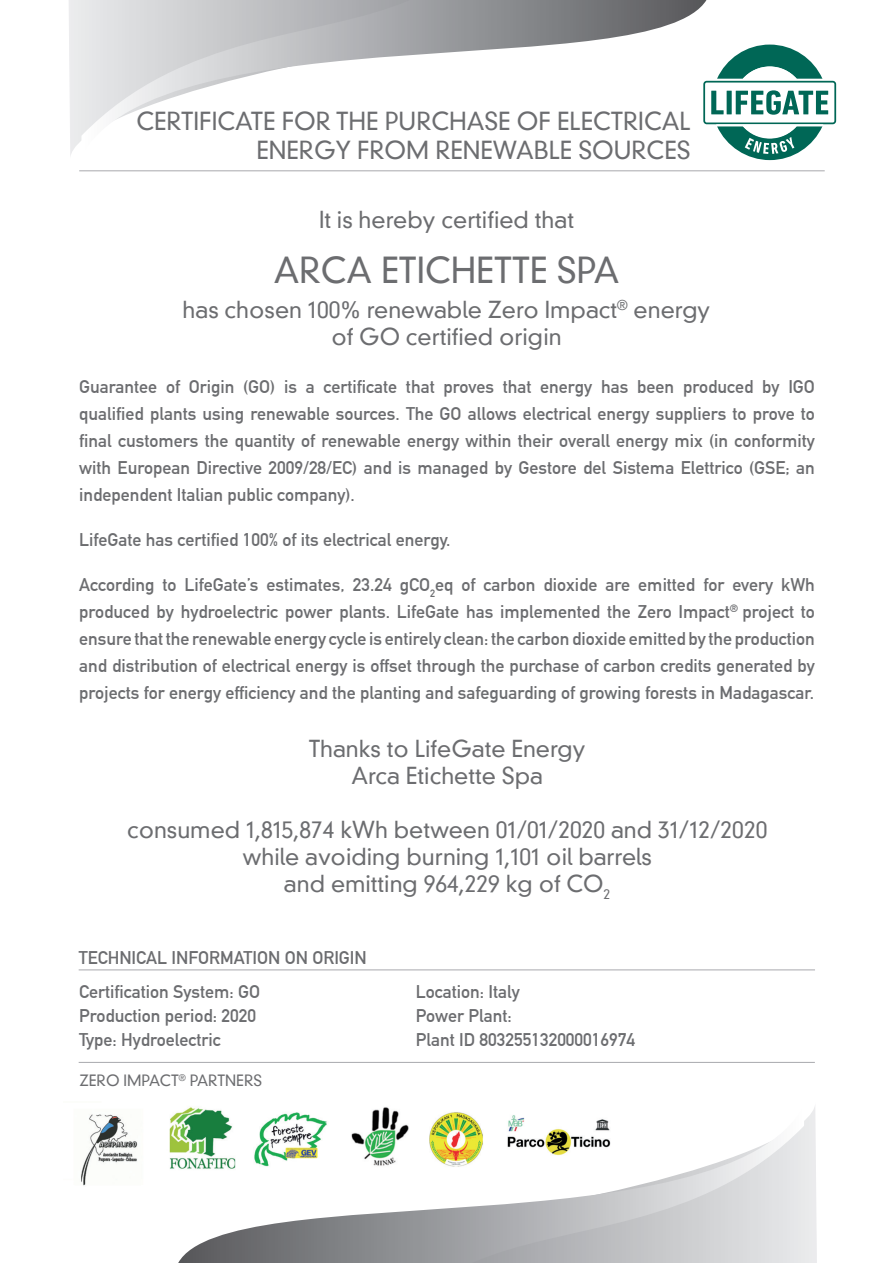
<style>
.page{position:relative;width:893px;height:1263px;background:#fff}
.page>*{position:absolute;margin:0;border:0;box-sizing:border-box;transform-origin:0 0}
.t1{font:300 34.5px "DIN Neuzeit Grotesk";color:#6c6d70}
.t2{font:300 23.85px/28.7px "DIN Neuzeit Grotesk";color:#6c6d70;text-align:right}
.t3{font:300 22.5px/27px "DIN Neuzeit Grotesk";color:#6c6d70;text-align:center}
.t4{font:18px/27px "DIN Mittelschrift";color:#6c6d70;text-align:justify}
.t5{font:300 15px "DIN Neuzeit Grotesk";color:#6c6d70}
</style>
<div class="page">
<hr style="left:79px;top:969px;width:736px;height:1px;background:#a8a9ad">
<hr style="left:79px;top:170px;width:746px;height:1px;background:#a8a9ad">
<svg style="left:69px;top:0;width:12px;height:156px;background:#ececed"></svg>
<svg style="left:81px;top:0;width:625px;height:140px"></svg>
<svg style="left:804px;top:1107px;width:13px;height:156px;background:#ececed"></svg>
<svg style="left:178px;top:1126px;width:626px;height:137px"></svg>
<hr style="left:79px;top:1062px;width:736px;height:1px;background:#a8a9ad">
<img style="left:81px;top:1107px;width:546px;height:79px">
<svg style="left:703px;top:45px;width:133px;height:115px"></svg>
<h2 class="t2" style="left:136px;top:107px;width:556px">CERTIFICATE FOR THE PURCHASE OF ELECTRICAL<br>ENERGY FROM RENEWABLE SOURCES</h2>
<p class="t3" style="left:319px;top:207px;width:256px">It is hereby certified that</p>
<h1 class="t1" style="left:274px;top:250px;width:347px">ARCA ETICHETTE SPA</h1>
<p class="t3" style="left:183px;top:296px;width:529px">has chosen 100% renewable Zero Impact<sup>®</sup> energy of GO certified origin</p>
<p class="t4" style="left:79px;top:373px;width:737px">Guarantee of Origin (GO) is a certificate that proves that energy has been produced by IGO qualified plants using renewable sources. The GO allows electrical energy suppliers to prove to final customers the quantity of renewable energy within their overall energy mix (in conformity with European Directive 2009/28/EC) and is managed by Gestore del Sistema Elettrico (GSE; an independent Italian public company).</p>
<p class="t4" style="left:79px;top:526px;width:373px">LifeGate has certified 100% of its electrical energy.</p>
<p class="t4" style="left:79px;top:571px;width:737px">According to LifeGate’s estimates, 23.24 gCO<sub>2</sub>eq of carbon dioxide are emitted for every kWh produced by hydroelectric power plants. LifeGate has implemented the Zero Impact<sup>®</sup> project to ensure that the renewable energy cycle is entirely clean: the carbon dioxide emitted by the production and distribution of electrical energy is offset through the purchase of carbon credits generated by projects for energy efficiency and the planting and safeguarding of growing forests in Madagascar.</p>
<p class="t3" style="left:309px;top:735px;width:278px">Thanks to LifeGate Energy<br>Arca Etichette Spa</p>
<p class="t3" style="left:127px;top:816px;width:642px">consumed 1,815,874 kWh between 01/01/2020 and 31/12/2020 while avoiding burning 1,101 oil barrels<br>and emitting 964,229 kg of CO<sub>2</sub></p>
<p class="t4" style="left:79px;top:944px;width:290px">TECHNICAL INFORMATION ON ORIGIN</p>
<p class="t4" style="left:79px;top:980px;width:182px;line-height:24px;text-align:left">Certification System: GO<br>Production period: 2020<br>Type: Hydroelectric</p>
<p class="t4" style="left:416px;top:980px;width:221px;line-height:24px;text-align:left">Location: Italy<br>Power Plant:<br>Plant ID 803255132000016974</p>
<p class="t5" style="left:79px;top:1072px;width:184px">ZERO IMPACT<sup>®</sup> PARTNERS</p>
</div>
